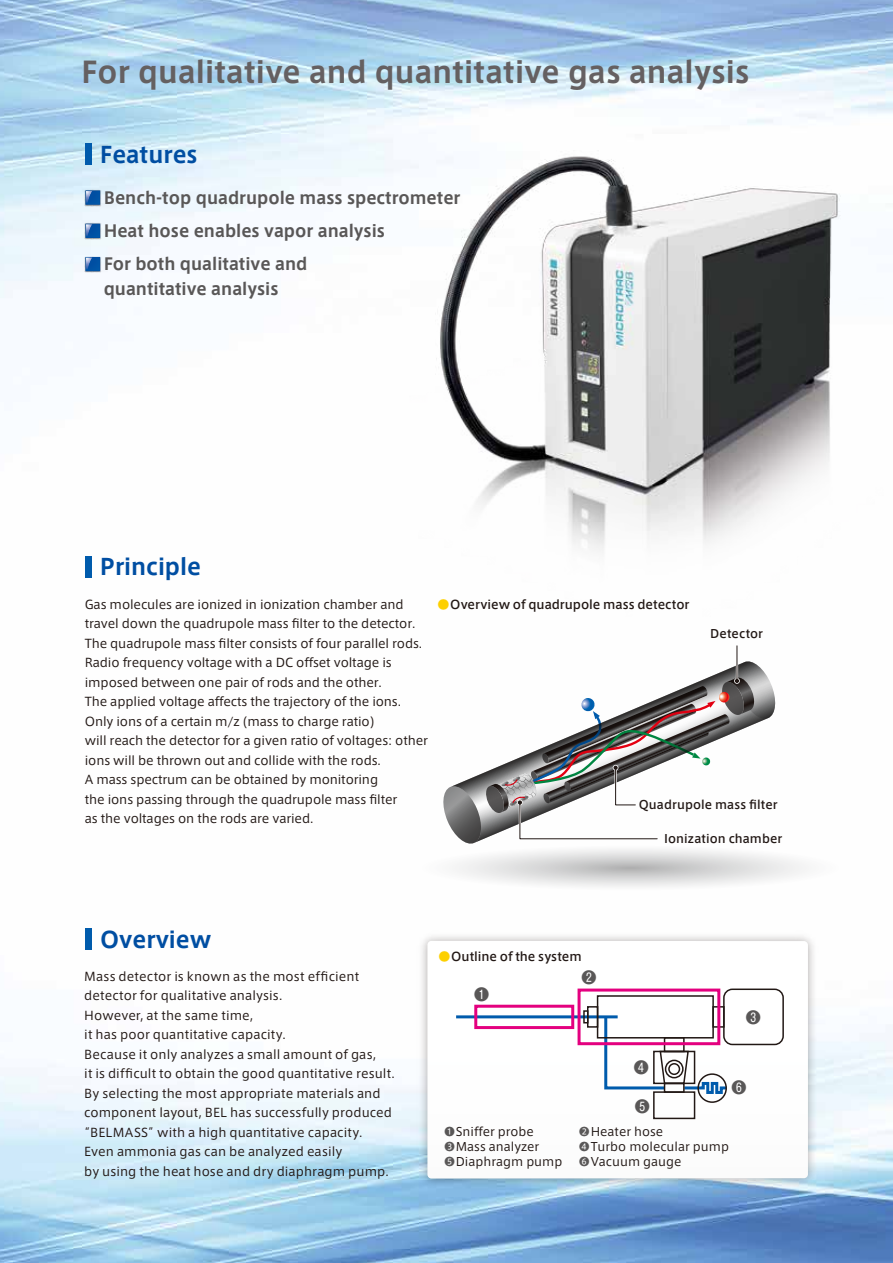
<style>
.page{position:relative;width:893px;height:1263px;background:#fff}
.page>*{position:absolute;margin:0;border:0;box-sizing:border-box;transform-origin:0 0}
.t1{font:700 29.25px "Axis Std";letter-spacing:.005em;color:#656061}
.t2{font:700 22.35px "Axis Std";color:#004ea2}
.t3{font:700 16.5px/33px "Axis Std";color:#595757}
.t4{font:15px "Gothic MB101 Pro";color:#595757}
.t5{font:12px/19.5px "Axis Std";letter-spacing:-.01em;color:#221815}
.t6{font:12px "Axis Std";letter-spacing:.01em;color:#221815}
.t7{font:500 12px "Axis Std";letter-spacing:-.005em;color:#221815}
.t8{font:11.7px "Axis Std";color:#221815}
.t9{font:500 11.7px "Axis Std";letter-spacing:.005em;color:#221815}
.s1{color:#fdd000}
.s2{color:#595757}
</style>
<div class="page">
<img style="left:0;top:0;width:893px;height:1263px">
<img style="left:409px;top:107px;width:474px;height:613px">
<img style="left:415px;top:928px;width:406px;height:264px">
<svg style="left:427px;top:941px;width:381px;height:237px"></svg>
<hr style="left:456px;top:1015px;width:162px;height:3px;background:#005bac">
<div style="left:597px;top:995px;width:117px;height:43px;border:2px solid #221815"></div>
<div style="left:587px;top:1006px;width:11px;height:22px;border:2px solid #221815"></div>
<div style="left:712px;top:1006px;width:13px;height:22px;border:2px solid #221815"></div>
<div style="left:583px;top:1010px;width:5px;height:13px;border:2px solid #221815"></div>
<div style="left:723px;top:988px;width:61px;height:57px;border:2px solid #221815;border-radius:9px"></div>
<svg style="left:603px;top:1014px;width:126px;height:81px"></svg>
<div style="left:653px;top:1091px;width:42px;height:28px;border:2px solid #221815"></div>
<div style="left:664px;top:1037px;width:21px;height:15px;border:2px solid #221815"></div>
<div style="left:664px;top:1083px;width:21px;height:10px;border:2px solid #221815"></div>
<div style="left:665px;top:1060px;width:19px;height:18px;border:2px solid #221815;border-radius:50%"></div>
<div style="left:697px;top:1073px;width:30px;height:30px;border:2px solid #221815;border-radius:50%"></div>
<div style="left:668px;top:1063px;width:12px;height:12px;border:2px solid #221815;border-radius:50%"></div>
<div style="left:578px;top:988px;width:142px;height:57px;border:3px solid #e4007f"></div>
<div style="left:474px;top:1005px;width:100px;height:24px;border:3px solid #e4007f"></div>
<hr style="left:736px;top:646px;width:2px;height:35px;background:#fff">
<hr style="left:737px;top:646px;width:1px;height:35px;background:#221815">
<svg style="left:443px;top:661px;width:332px;height:182px"></svg>
<svg style="left:417px;top:844px;width:426px;height:47px"></svg>
<div style="left:85px;top:144px;width:7px;height:21px;background:#005bac"></div>
<img style="left:85px;top:190px;width:17px;height:16px">
<svg style="left:85px;top:190px;width:15px;height:15px"></svg>
<svg style="left:86px;top:191px;width:14px;height:13px"></svg>
<img style="left:85px;top:223px;width:17px;height:16px">
<svg style="left:85px;top:224px;width:15px;height:14px"></svg>
<svg style="left:86px;top:224px;width:14px;height:13px"></svg>
<img style="left:85px;top:256px;width:17px;height:17px">
<svg style="left:85px;top:257px;width:15px;height:14px"></svg>
<svg style="left:86px;top:258px;width:14px;height:13px"></svg>
<div style="left:85px;top:556px;width:7px;height:21px;background:#005bac"></div>
<div style="left:85px;top:929px;width:7px;height:21px;background:#005bac"></div>
<p class="t1" style="left:81px;top:50px;width:670px">For qualitative and quantitative gas analysis</p>
<p class="t2" style="left:100px;top:137px;width:99px">Features</p>
<p class="t3" style="left:104px;top:180px;width:358px">Bench-top quadrupole mass spectrometer<br>Heat hose enables vapor analysis<br>For both qualitative and</p>
<p class="t3" style="left:104px;top:272px;width:176px">quantitative analysis</p>
<p class="t2" style="left:100px;top:549px;width:103px">Principle</p>
<p class="t5" style="left:85px;top:594px;width:345px">Gas molecules are ionized in ionization chamber and travel down the quadrupole mass filter to the detector.<br>The quadrupole mass filter consists of four parallel rods.<br>Radio frequency voltage with a DC offset voltage is imposed between one pair of rods and the other.<br>The applied voltage affects the trajectory of the ions.<br>Only ions of a certain m/z (mass to charge ratio)<br>will reach the detector for a given ratio of voltages: other ions will be thrown out and collide with the rods.<br>A mass spectrum can be obtained by monitoring<br>the ions passing through the quadrupole mass filter<br>as the voltages on the rods are varied.</p>
<p class="t7" style="left:438px;top:595px;width:253px"><span class="s1">●</span>Overview of quadrupole mass detector</p>
<p class="t9" style="left:710px;top:624px;width:54px">Detector</p>
<p class="t9" style="left:639px;top:795px;width:140px">Quadrupole mass filter</p>
<p class="t9" style="left:664px;top:830px;width:120px">Ionization chamber</p>
<p class="t2" style="left:100px;top:922px;width:113px">Overview</p>
<p class="t6" style="left:84px;top:967px;width:276px">Mass detector is known as the most efficient</p>
<p class="t5" style="left:84px;top:985px;width:200px">detector for qualitative analysis.</p>
<p class="t5" style="left:84px;top:1004px;width:170px">However, at the same time,</p>
<p class="t6" style="left:84px;top:1025px;width:203px">it has poor quantitative capacity.</p>
<p class="t5" style="left:84px;top:1043px;width:293px">Because it only analyzes a small amount of gas,</p>
<p class="t6" style="left:84px;top:1064px;width:312px">it is difficult to obtain the good quantitative result.</p>
<p class="t5" style="left:84px;top:1082px;width:298px">By selecting the most appropriate materials and</p>
<p class="t5" style="left:84px;top:1102px;width:309px">component layout, BEL has successfully produced</p>
<p class="t6" style="left:78px;top:1123px;width:286px">“BELMASS”with a high quantitative capacity.</p>
<p class="t5" style="left:84px;top:1141px;width:260px">Even ammonia gas can be analyzed easily</p>
<p class="t5" style="left:84px;top:1160px;width:306px">by using the heat hose and dry diaphragm pump.</p>
<p class="t7" style="left:438px;top:948px;width:145px"><span class="s1">●</span>Outline of the system</p>
<p class="t4" style="left:474px;top:982px;width:16px">❶</p>
<p class="t4" style="left:581px;top:965px;width:16px">❷</p>
<p class="t4" style="left:634px;top:1055px;width:16px">❹</p>
<p class="t4" style="left:635px;top:1093px;width:16px">❺</p>
<p class="t4" style="left:746px;top:1005px;width:16px">❸</p>
<p class="t4" style="left:731px;top:1075px;width:16px">❻</p>
<p class="t8" style="left:444px;top:1123px;width:92px"><span class="s2">❶</span>Sniffer probe</p>
<p class="t8" style="left:579px;top:1123px;width:86px"><span class="s2">❷</span>Heater hose</p>
<p class="t8" style="left:444px;top:1138px;width:97px"><span class="s2">❸</span>Mass analyzer</p>
<p class="t8" style="left:579px;top:1138px;width:152px"><span class="s2">❹</span>Turbo molecular pump</p>
<p class="t8" style="left:444px;top:1153px;width:120px"><span class="s2">❺</span>Diaphragm pump</p>
<p class="t8" style="left:579px;top:1153px;width:104px"><span class="s2">❻</span>Vacuum gauge</p>
</div>
